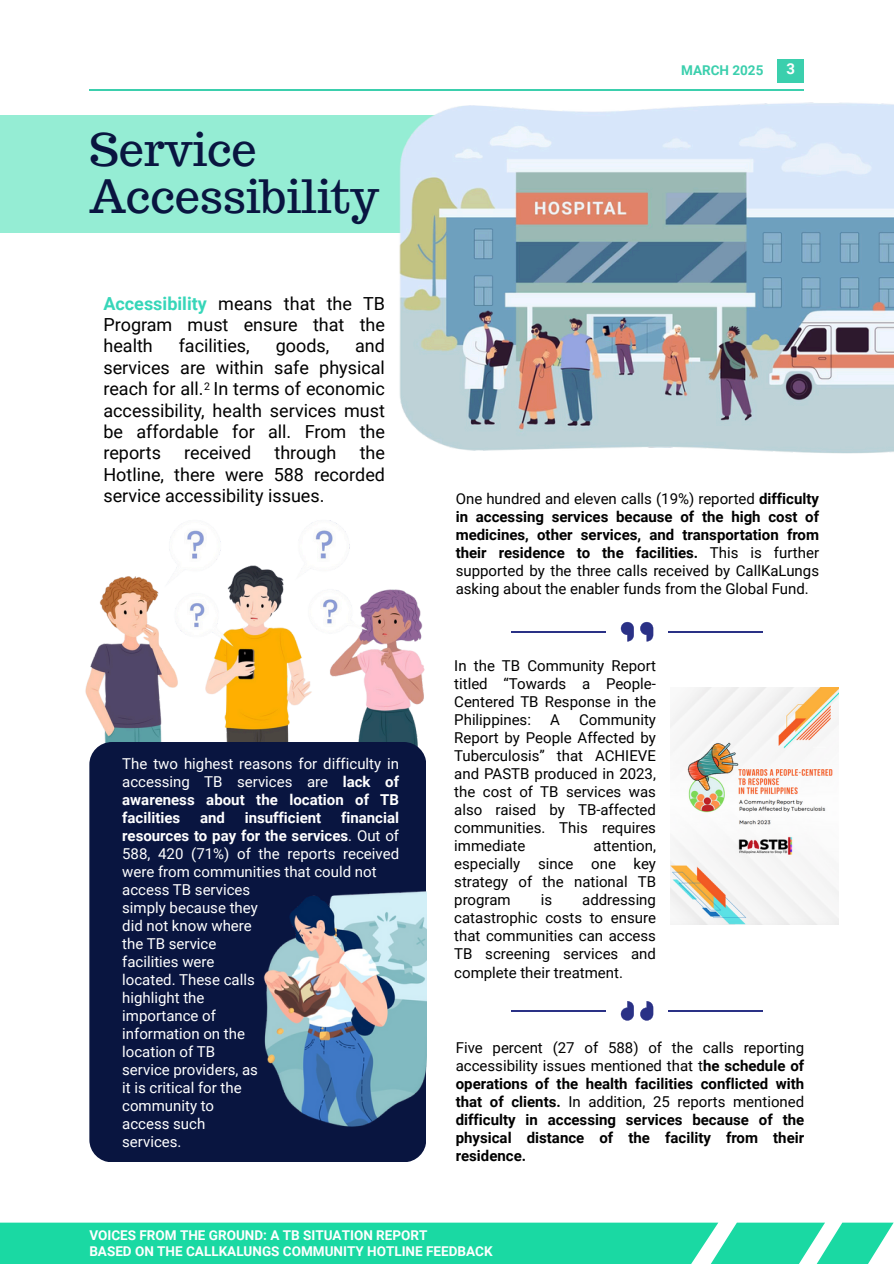
<style>
.page{position:relative;width:894px;height:1264px;background:#fff}
.page>*{position:absolute;margin:0;border:0;box-sizing:border-box;transform-origin:0 0}
.t1{font:45px/47.2px "Trocchi";color:#091540}
.t2{font:18px/21.3px "Roboto";color:#000;text-align:justify}
.t3{font:15px/18px "Roboto";color:#000;text-align:justify}
.t4{font:15px/18px "Roboto";color:#fff;text-align:justify}
.t5{font:700 15px/18px "Roboto";color:#000;text-align:justify}
.t6{font:700 15px "Roboto";color:#fff}
.t7{font:700 15px "Roboto";color:#fefefe}
.t8{font:700 13.5px/15.8px "Roboto";color:#fff}
.t9{font:700 13.5px "Roboto";color:#3bcfad}
.t10{font:10.5px "Roboto";color:#000}
.s1{font-weight:700;color:#37d6b9}
.s2{font-weight:700}
.s3{font-weight:400}
</style>
<div class="page">
<div style="left:777px;top:59px;width:26px;height:23px;background:#3bcfad"></div>
<hr style="left:89px;top:89px;width:357px;height:2px;background:#3bcfad">
<img style="left:85px;top:520px;width:340px;height:226px">
<div style="left:89px;top:742px;width:337px;height:419px;background:#091540;border-radius:22px"></div>
<img style="left:263px;top:891px;width:163px;height:263px">
<img style="left:670px;top:687px;width:168px;height:238px">
<svg style="left:620px;top:622px;width:13px;height:19px"></svg>
<svg style="left:640px;top:622px;width:13px;height:19px"></svg>
<hr style="left:668px;top:631px;width:94px;height:1px;background:#2a3186">
<hr style="left:511px;top:631px;width:94px;height:1px;background:#2a3186">
<svg style="left:620px;top:1001px;width:13px;height:19px"></svg>
<svg style="left:640px;top:1001px;width:13px;height:19px"></svg>
<hr style="left:668px;top:1010px;width:94px;height:1px;background:#2a3186">
<hr style="left:511px;top:1010px;width:94px;height:1px;background:#2a3186">
<div style="left:0;top:115px;width:439px;height:118px;background:#95edd4"></div>
<img style="left:399px;top:71px;width:494px;height:383px">
<svg style="left:0;top:1222px;width:893px;height:41px;background:#29dba9"></svg>
<h3 class="t1" style="left:89px;top:126px;width:291px">Service<br>Accessibility</h3>
<p class="t2" style="left:103px;top:293px;width:283px"><span class="s1">Accessibility</span> means that the TB Program must ensure that the health</p>
<p class="t2" style="left:179px;top:335px;width:73px">facilities,</p>
<p class="t2" style="left:275px;top:335px;width:55px">goods,</p>
<p class="t2" style="left:103px;top:335px;width:283px;text-indent:252px">and services are within safe physical reach for all. In terms of economic accessibility, health services must be affordable for all. From the reports</p>
<p class="t10" style="left:204px;top:380px;width:7px">2</p>
<p class="t2" style="left:103px;top:442px;width:283px;text-indent:256px">the Hotline, there were 588 recorded service accessibility issues.</p>
<p class="t2" style="left:184px;top:442px;width:69px">received</p>
<p class="t2" style="left:274px;top:442px;width:63px">through</p>
<h2 class="t4" style="left:122px;top:754px;width:278px">The two highest reasons for difficulty in accessing TB services are <span class="s2">lack of awareness about the location of TB facilities</span></h2>
<h2 class="t4" style="left:122px;top:808px;width:278px;text-indent:219px"><span class="s2">financial resources to pay for the services</span>. Out of 588, 420 (71%) of the reports received were from communities that could not</h2>
<p class="t4" style="left:122px;top:880px;width:137px;text-align:left">access TB services simply because they did not know where the TB service facilities were located. These calls highlight the importance of information on the location of TB service providers, as it is critical for the community to access such services.</p>
<h2 class="t6" style="left:200px;top:809px;width:26px">and</h2>
<h2 class="t6" style="left:245px;top:809px;width:78px">insufficient</h2>
<p class="t9" style="left:681px;top:63px;width:84px">MARCH 2025</p>
<p class="t7" style="left:786px;top:60px;width:10px">3</p>
<p class="t3" style="left:455px;top:490px;width:365px">One hundred and eleven calls (19%) reported <span class="s2">difficulty in accessing services because of the high cost of medicines, other services, and transportation from their residence to the facilities.</span> This is further supported by the three calls received by CallKaLungs asking about the enabler funds from the Global Fund.</p>
<p class="t3" style="left:454px;top:657px;width:203px">In the TB Community Report titled “Towards a People-Centered TB Response in the Philippines:</p>
<p class="t3" style="left:454px;top:711px;width:203px;text-indent:125px">Community Report by People Affected by Tuberculosis” that ACHIEVE and PASTB produced in 2023, the cost of TB services was also raised by TB-affected communities. This requires immediate</p>
<p class="t3" style="left:550px;top:711px;width:11px">A</p>
<p class="t3" style="left:454px;top:837px;width:203px;text-indent:139px">attention, especially since one key strategy of the national TB program</p>
<p class="t3" style="left:454px;top:891px;width:203px;text-indent:128px">addressing catastrophic costs to ensure that communities can access TB screening services and complete their treatment.</p>
<p class="t3" style="left:540px;top:891px;width:13px">is</p>
<h1 class="t5" style="left:455px;top:1038px;width:350px"><span class="s3">Five percent (27 of 588) of the calls reporting accessibility issues mentioned that t</span>he schedule of operations of the health facilities conflicted with that of clients. <span class="s3">In addition, 25 reports mentioned </span>difficulty in accessing services because of the physical distance of the facility from their residence.</h1>
<p class="t8" style="left:89px;top:1227px;width:404px">VOICES FROM THE GROUND: A TB SITUATION REPORT<br>BASED ON THE CALLKALUNGS COMMUNITY HOTLINE FEEDBACK</p>
</div>
